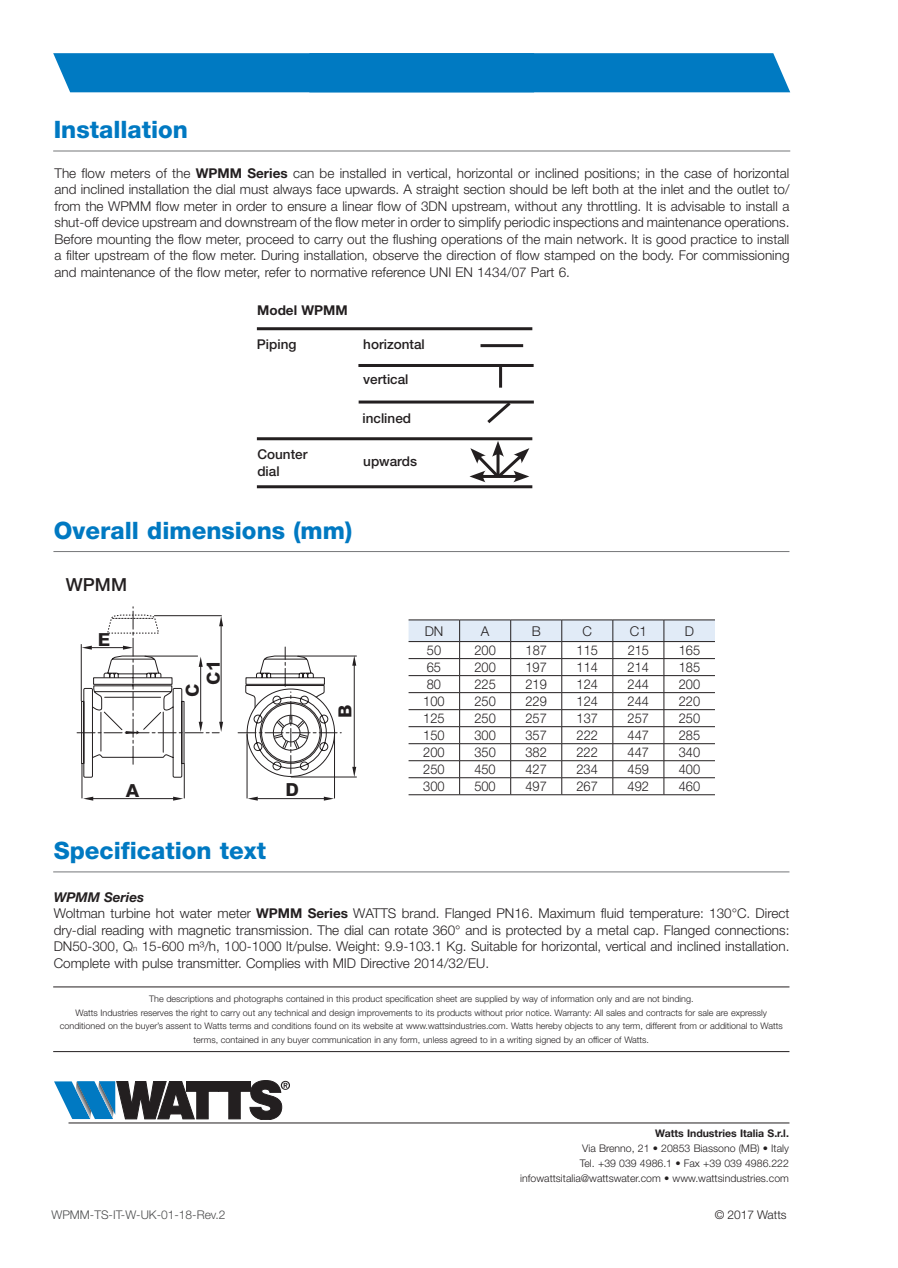
<style>
.page{position:relative;width:898px;height:1268px;background:#fff}
.page>*{position:absolute;margin:0;border:0;box-sizing:border-box;transform-origin:0 0}
.t1{font:800 24px "Helvetica Neue LT Std";color:#0079c2}
.t2{font:800 18px "Arial MT Pro";color:#231f20}
.t3{font:500 18px "Helvetica Neue LT Std";color:#231f20}
.t4{font:300 13.5px/16.5px "Helvetica Neue LT Std";color:#231f20}
.t5{font:300 13.5px "Helvetica Neue LT Std";color:#231f20;scale:.95 1}
.t6{font:500 13.5px/16.5px "Helvetica Neue LT Std";color:#231f20}
.t7{font:700 13.5px "Helvetica Neue LT Std";color:#231f20}
.t8{font:300 12px "Helvetica Neue LT Std";color:#4b4c4d}
.t9{font:300 12px "Helvetica Neue LT Std";color:#231f20}
.t10{font:300 10.5px/15px "Helvetica Neue LT Std";color:#231f20;text-align:right}
.t11{font:700 10.5px "Helvetica Neue LT Std";color:#231f20}
.t12{font:300 9px/13.5px "Helvetica Neue LT Std";color:#231f20;text-align:center}
.s1{font-weight:700}
.s2{font-weight:700;font-style:italic}
.s3{font-size:7.8px}
</style>
<div class="page">
<hr style="left:68px;top:1122px;width:721px;height:1px;background:#231f20">
<svg style="left:54px;top:1080px;width:236px;height:39px"></svg>
<hr style="left:53px;top:986px;width:736px;height:1px;background:#231f20">
<hr style="left:53px;top:1051px;width:736px;height:1px;background:#231f20">
<div style="left:53px;top:53px;width:737px;height:39px;background:#007ac2"></div>
<hr style="left:408px;top:794px;width:51px;height:1px;background:#231f20">
<hr style="left:459px;top:794px;width:51px;height:1px;background:#231f20">
<hr style="left:510px;top:794px;width:51px;height:1px;background:#231f20">
<hr style="left:561px;top:794px;width:51px;height:1px;background:#231f20">
<hr style="left:612px;top:794px;width:51px;height:1px;background:#231f20">
<hr style="left:663px;top:794px;width:51px;height:1px;background:#231f20">
<svg style="left:408px;top:619px;width:306px;height:175px"></svg>
<hr style="left:93px;top:798px;width:83px;height:1px;background:#231f20">
<hr style="left:184px;top:763px;width:1px;height:35px;background:#231f20">
<svg style="left:83px;top:796px;width:10px;height:4px"></svg>
<svg style="left:173px;top:796px;width:10px;height:4px"></svg>
<svg style="left:238px;top:647px;width:103px;height:130px"></svg>
<hr style="left:82px;top:763px;width:1px;height:35px;background:#231f20">
<svg style="left:77px;top:606px;width:146px;height:172px"></svg>
<hr style="left:354px;top:662px;width:1px;height:105px;background:#231f20">
<hr style="left:291px;top:776px;width:65px;height:1px;background:#231f20">
<hr style="left:297px;top:655px;width:59px;height:1px;background:#231f20">
<hr style="left:145px;top:655px;width:53px;height:1px;background:#231f20">
<svg style="left:352px;top:766px;width:4px;height:10px"></svg>
<svg style="left:352px;top:655px;width:4px;height:10px"></svg>
<hr style="left:257px;top:798px;width:69px;height:1px;background:#231f20">
<hr style="left:334px;top:734px;width:1px;height:64px;background:#231f20">
<hr style="left:247px;top:734px;width:1px;height:64px;background:#231f20">
<svg style="left:247px;top:796px;width:11px;height:4px"></svg>
<svg style="left:324px;top:796px;width:10px;height:4px"></svg>
<hr style="left:257px;top:327px;width:275px;height:3px;background:#231f20">
<hr style="left:257px;top:485px;width:275px;height:3px;background:#231f20">
<hr style="left:257px;top:437px;width:275px;height:3px;background:#231f20">
<hr style="left:358px;top:364px;width:175px;height:3px;background:#231f20">
<hr style="left:358px;top:400px;width:175px;height:3px;background:#231f20">
<hr style="left:480px;top:344px;width:43px;height:3px;background:#231f20">
<hr style="left:499px;top:367px;width:3px;height:20px;background:#231f20">
<svg style="left:484px;top:400px;width:29px;height:24px"></svg>
<svg style="left:469px;top:441px;width:60px;height:41px"></svg>
<hr style="left:53px;top:871px;width:736px;height:1px;background:#757679">
<hr style="left:53px;top:551px;width:736px;height:1px;background:#757679">
<hr style="left:53px;top:151px;width:737px;height:1px;background:#757679">
<h1 class="t1" style="left:54px;top:115px;width:136px">Installation</h1>
<p class="t4" style="left:54px;top:164px;width:736px;text-align:justify">The flow meters of the <span class="s1">WPMM Series</span> can be installed in vertical, horizontal or inclined positions; in the case of horizontal and inclined installation the dial must always face upwards. A straight section should be left both at the inlet and the outlet to/ from the WPMM flow meter in order to ensure a linear flow of 3DN upstream, without any throttling. It is advisable to install a shut-off device upstream and downstream of the flow meter in order to simplify periodic inspections and maintenance operations.<br>Before mounting the flow meter, proceed to carry out the flushing operations of the main network. It is good practice to install a filter upstream of the flow meter. During installation, observe the direction of flow stamped on the body. For commissioning and maintenance of the flow meter, refer to normative reference UNI EN 1434/07 Part 6.</p>
<p class="t7" style="left:257px;top:302px;width:92px">Model WPMM</p>
<p class="t6" style="left:257px;top:336px;width:41px">Piping</p>
<p class="t6" style="left:257px;top:446px;width:52px">Counter dial</p>
<p class="t6" style="left:363px;top:336px;width:63px">horizontal</p>
<p class="t6" style="left:363px;top:371px;width:47px">vertical</p>
<p class="t6" style="left:362px;top:409px;width:50px">inclined</p>
<p class="t6" style="left:363px;top:452px;width:55px">upwards</p>
<h1 class="t1" style="left:54px;top:516px;width:299px">Overall dimensions (mm)</h1>
<h2 class="t3" style="left:66px;top:573px;width:63px">WPMM</h2>
<h2 class="t2" style="left:98px;top:629px;width:14px">E</h2>
<h2 class="t2" style="left:202px;top:684px;width:26px;rotate:-90deg">C1</h2>
<h2 class="t2" style="left:181px;top:697px;width:15px;rotate:-90deg">C</h2>
<h2 class="t2" style="left:126px;top:779px;width:15px">A</h2>
<h2 class="t2" style="left:285px;top:778px;width:15px">D</h2>
<h1 class="t1" style="left:54px;top:836px;width:214px">Specification text</h1>
<h2 class="t2" style="left:334px;top:717px;width:15px;rotate:-90deg">B</h2>
<p class="t4" style="left:424px;top:622px;width:20px">DN</p>
<p class="t4" style="left:480px;top:622px;width:10px">A</p>
<p class="t4" style="left:531px;top:622px;width:11px">B</p>
<p class="t4" style="left:582px;top:622px;width:11px">C</p>
<p class="t4" style="left:629px;top:622px;width:19px">C1</p>
<p class="t4" style="left:684px;top:622px;width:11px">D</p>
<p class="t5" style="left:426px;top:641px;width:17px">50</p>
<p class="t5" style="left:474px;top:641px;width:24px">200</p>
<p class="t5" style="left:525px;top:641px;width:24px">187</p>
<p class="t5" style="left:576px;top:641px;width:24px">115</p>
<p class="t5" style="left:627px;top:641px;width:24px">215</p>
<p class="t5" style="left:678px;top:641px;width:24px">165</p>
<p class="t5" style="left:426px;top:658px;width:17px">65</p>
<p class="t5" style="left:474px;top:658px;width:24px">200</p>
<p class="t5" style="left:525px;top:658px;width:24px">197</p>
<p class="t5" style="left:576px;top:658px;width:24px">114</p>
<p class="t5" style="left:627px;top:658px;width:24px">214</p>
<p class="t5" style="left:678px;top:658px;width:24px">185</p>
<p class="t5" style="left:426px;top:675px;width:17px">80</p>
<p class="t5" style="left:474px;top:675px;width:24px">225</p>
<p class="t5" style="left:525px;top:675px;width:24px">219</p>
<p class="t5" style="left:576px;top:675px;width:24px">124</p>
<p class="t5" style="left:627px;top:675px;width:24px">244</p>
<p class="t5" style="left:678px;top:675px;width:24px">200</p>
<p class="t5" style="left:423px;top:692px;width:24px">100</p>
<p class="t5" style="left:474px;top:692px;width:24px">250</p>
<p class="t5" style="left:525px;top:692px;width:24px">229</p>
<p class="t5" style="left:576px;top:692px;width:24px">124</p>
<p class="t5" style="left:627px;top:692px;width:24px">244</p>
<p class="t5" style="left:678px;top:692px;width:24px">220</p>
<p class="t5" style="left:423px;top:709px;width:24px">125</p>
<p class="t5" style="left:474px;top:709px;width:24px">250</p>
<p class="t5" style="left:525px;top:709px;width:24px">257</p>
<p class="t5" style="left:576px;top:709px;width:24px">137</p>
<p class="t5" style="left:627px;top:709px;width:24px">257</p>
<p class="t5" style="left:678px;top:709px;width:24px">250</p>
<p class="t5" style="left:423px;top:726px;width:24px">150</p>
<p class="t5" style="left:474px;top:726px;width:24px">300</p>
<p class="t5" style="left:525px;top:726px;width:24px">357</p>
<p class="t5" style="left:576px;top:726px;width:24px">222</p>
<p class="t5" style="left:627px;top:726px;width:24px">447</p>
<p class="t5" style="left:678px;top:726px;width:24px">285</p>
<p class="t5" style="left:423px;top:743px;width:24px">200</p>
<p class="t5" style="left:474px;top:743px;width:24px">350</p>
<p class="t5" style="left:525px;top:743px;width:24px">382</p>
<p class="t5" style="left:576px;top:743px;width:24px">222</p>
<p class="t5" style="left:627px;top:743px;width:24px">447</p>
<p class="t5" style="left:678px;top:743px;width:24px">340</p>
<p class="t5" style="left:423px;top:760px;width:24px">250</p>
<p class="t5" style="left:474px;top:760px;width:24px">450</p>
<p class="t5" style="left:525px;top:760px;width:24px">427</p>
<p class="t5" style="left:576px;top:760px;width:24px">234</p>
<p class="t5" style="left:627px;top:760px;width:24px">459</p>
<p class="t5" style="left:678px;top:760px;width:24px">400</p>
<p class="t5" style="left:423px;top:777px;width:24px">300</p>
<p class="t5" style="left:474px;top:777px;width:24px">500</p>
<p class="t5" style="left:525px;top:777px;width:24px">497</p>
<p class="t5" style="left:576px;top:777px;width:24px">267</p>
<p class="t5" style="left:627px;top:777px;width:24px">492</p>
<p class="t5" style="left:678px;top:777px;width:24px">460</p>
<p class="t4" style="left:54px;top:888px;width:737px"><span class="s2">WPMM Series<br></span>Woltman turbine hot water meter <span class="s1">WPMM Series</span> WATTS brand. Flanged PN16. Maximum fluid temperature: 130°C. Direct dry-dial reading with magnetic transmission. The dial can rotate 360° and is protected by a metal cap. Flanged connections:<br>DN50-300, Q<span class="s3">n</span> 15-600 m³/h, 100-1000 lt/pulse. Weight: 9.9-103.1 Kg. Suitable for horizontal, vertical and inclined installation.<br>Complete with pulse transmitter. Complies with MID Directive 2014/32/EU.</p>
<p class="t12" style="left:60px;top:991px;width:724px">The descriptions and photographs contained in this product specification sheet are supplied by way of information only and are not binding.<br>Watts Industries reserves the right to carry out any technical and design improvements to its products without prior notice. Warranty: All sales and contracts for sale are expressly conditioned on the buyer’s assent to Watts terms and conditions found on its website at www.wattsindustries.com. Watts hereby objects to any term, different from or additional to Watts terms, contained in any buyer communication in any form, unless agreed to in a writing signed by an officer of Watts.</p>
<p class="t8" style="left:51px;top:1206px;width:176px">WPMM-TS-IT-W-UK-01-18-Rev.2</p>
<p class="t11" style="left:655px;top:1126px;width:135px">Watts Industries Italia S.r.l.</p>
<p class="t10" style="left:520px;top:1140px;width:270px">Via Brenno, 21 • 20853 Biassono (MB) • Italy<br>Tel. +39 039 4986.1 • Fax +39 039 4986.222 infowattsitalia@wattswater.com • www.wattsindustries.com</p>
<p class="t9" style="left:714px;top:1206px;width:73px">© 2017 Watts</p>
</div>
